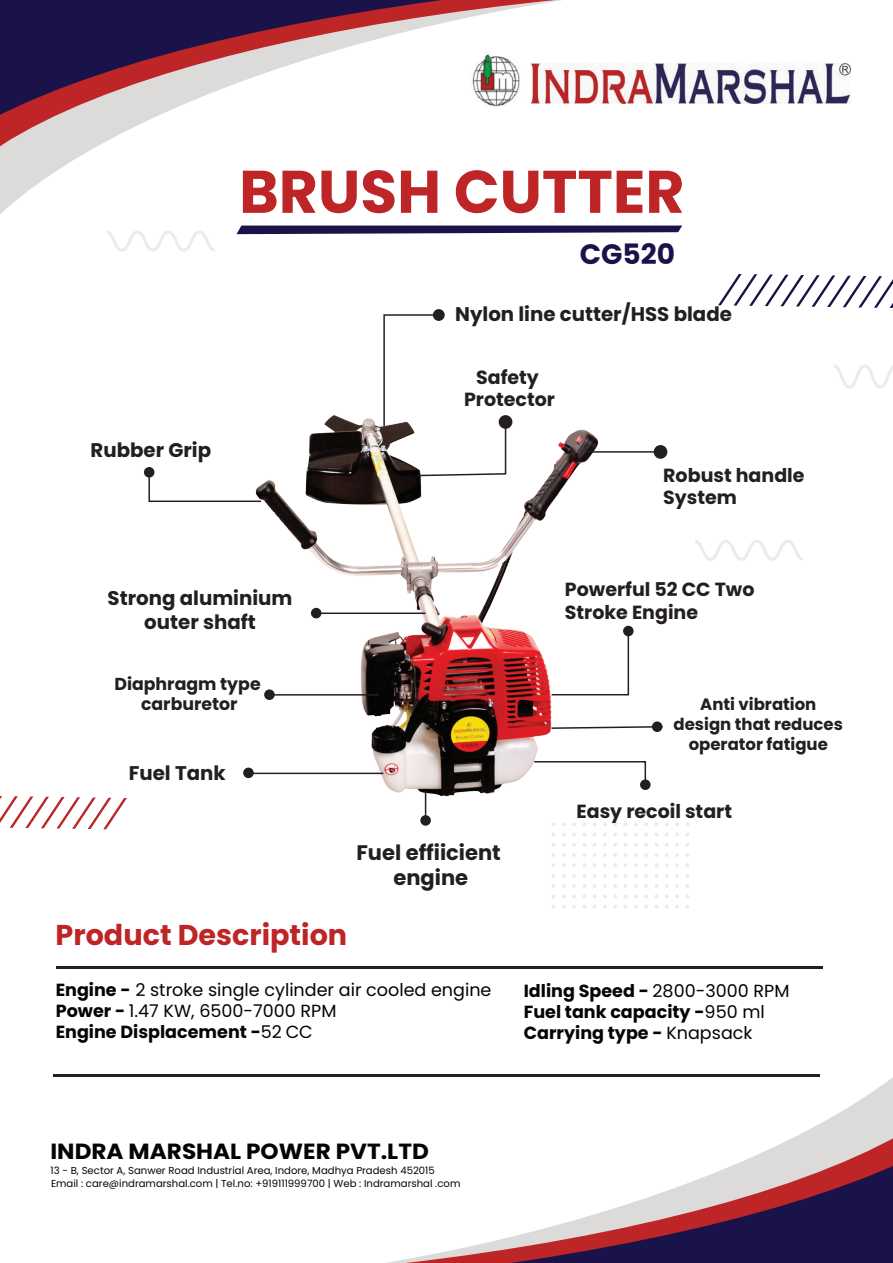
<style>
.page{position:relative;width:893px;height:1263px;background:#fff}
.page>*{position:absolute;margin:0;border:0;box-sizing:border-box;transform-origin:0 0}
.t1{font:700 60px "Poppins";color:#bd2527}
.t2{font:700 28.65px "Poppins";color:#bd2527}
.t3{font:700 28.05px "Poppins";color:#1a134a}
.t4{font:700 21.9px "Poppins";color:#040503;scale:1.06 1}
.t5{font:700 21px/25.2px "Poppins";color:#231f20;text-align:center}
.t6{font:700 19.8px/23.7px "Poppins";color:#231f20;text-align:center}
.t7{font:700 19.05px/22.8px "Poppins";color:#231f20}
.t8{font:17.55px/21px "Poppins";color:#040503}
.t9{font:700 17.55px/21px "Poppins";color:#040503}
.t10{font:700 17.25px/20.9px "Poppins";color:#231f20;text-align:center}
.t11{font:700 16.5px/19.8px "Poppins";color:#231f20;text-align:center}
.t12{font:10.05px/13.5px "Poppins";color:#040503}
.s1{font-weight:700}
.s2{font-weight:400}
</style>
<div class="page">
<svg style="left:0;top:0;width:851px;height:234px"></svg>
<svg style="left:53px;top:1076px;width:840px;height:187px"></svg>
<svg style="left:106px;top:230px;width:109px;height:22px"></svg>
<svg style="left:834px;top:364px;width:59px;height:24px"></svg>
<svg style="left:695px;top:540px;width:108px;height:21px"></svg>
<svg style="left:613px;top:822px;width:4px;height:4px"></svg>
<svg style="left:634px;top:822px;width:4px;height:4px"></svg>
<svg style="left:644px;top:822px;width:4px;height:4px"></svg>
<svg style="left:665px;top:822px;width:4px;height:4px"></svg>
<svg style="left:675px;top:822px;width:4px;height:4px"></svg>
<svg style="left:613px;top:843px;width:4px;height:4px"></svg>
<svg style="left:634px;top:843px;width:4px;height:4px"></svg>
<svg style="left:644px;top:843px;width:4px;height:4px"></svg>
<svg style="left:665px;top:843px;width:4px;height:4px"></svg>
<svg style="left:675px;top:843px;width:4px;height:4px"></svg>
<svg style="left:613px;top:853px;width:4px;height:4px"></svg>
<svg style="left:634px;top:853px;width:4px;height:4px"></svg>
<svg style="left:644px;top:853px;width:4px;height:4px"></svg>
<svg style="left:665px;top:853px;width:4px;height:4px"></svg>
<svg style="left:675px;top:853px;width:4px;height:4px"></svg>
<svg style="left:613px;top:874px;width:4px;height:4px"></svg>
<svg style="left:634px;top:874px;width:4px;height:4px"></svg>
<svg style="left:644px;top:874px;width:4px;height:4px"></svg>
<svg style="left:665px;top:874px;width:4px;height:4px"></svg>
<svg style="left:675px;top:874px;width:4px;height:4px"></svg>
<svg style="left:562px;top:884px;width:4px;height:4px"></svg>
<svg style="left:572px;top:884px;width:4px;height:4px"></svg>
<svg style="left:582px;top:884px;width:4px;height:4px"></svg>
<svg style="left:593px;top:884px;width:4px;height:4px"></svg>
<svg style="left:603px;top:884px;width:4px;height:4px"></svg>
<svg style="left:613px;top:884px;width:4px;height:4px"></svg>
<svg style="left:634px;top:884px;width:4px;height:4px"></svg>
<svg style="left:644px;top:884px;width:4px;height:4px"></svg>
<svg style="left:665px;top:884px;width:4px;height:4px"></svg>
<svg style="left:675px;top:884px;width:4px;height:4px"></svg>
<svg style="left:634px;top:894px;width:4px;height:4px"></svg>
<svg style="left:644px;top:894px;width:4px;height:4px"></svg>
<svg style="left:572px;top:905px;width:4px;height:4px"></svg>
<svg style="left:603px;top:905px;width:4px;height:4px"></svg>
<svg style="left:634px;top:905px;width:4px;height:4px"></svg>
<svg style="left:644px;top:905px;width:4px;height:4px"></svg>
<svg style="left:675px;top:905px;width:4px;height:4px"></svg>
<svg style="left:0;top:796px;width:127px;height:33px"></svg>
<img style="left:462px;top:43px;width:70px;height:71px">
<img style="left:532px;top:63px;width:318px;height:41px">
<hr style="left:56px;top:967px;width:767px;height:2px;background:#231f20">
<hr style="left:53px;top:1074px;width:767px;height:2px;background:#231f20">
<svg style="left:237px;top:226px;width:445px;height:8px;background:#332d5e"></svg>
<svg style="left:718px;top:274px;width:175px;height:34px"></svg>
<img style="left:245px;top:415px;width:362px;height:462px">
<svg style="left:148px;top:467px;width:115px;height:36px"></svg>
<hr style="left:316px;top:612px;width:110px;height:2px;background:#231f20">
<svg style="left:550px;top:629px;width:80px;height:67px"></svg>
<div style="left:311px;top:608px;width:10px;height:10px;background:#231f20;border-radius:50%"></div>
<hr style="left:269px;top:694px;width:110px;height:2px;background:#231f20">
<div style="left:264px;top:689px;width:11px;height:11px;background:#231f20;border-radius:50%"></div>
<div style="left:243px;top:768px;width:11px;height:10px;background:#231f20;border-radius:50%"></div>
<div style="left:144px;top:467px;width:10px;height:10px;background:#231f20;border-radius:50%"></div>
<div style="left:623px;top:626px;width:11px;height:10px;background:#231f20;border-radius:50%"></div>
<div style="left:420px;top:815px;width:11px;height:11px;background:#231f20;border-radius:50%"></div>
<div style="left:652px;top:721px;width:10px;height:11px;background:#231f20;border-radius:50%"></div>
<svg style="left:640px;top:779px;width:11px;height:11px"></svg>
<div style="left:433px;top:309px;width:12px;height:12px;background:#231f20;border-radius:50%"></div>
<svg style="left:533px;top:760px;width:114px;height:29px"></svg>
<svg style="left:550px;top:725px;width:113px;height:5px"></svg>
<hr style="left:425px;top:791px;width:1px;height:30px;background:#231f20">
<hr style="left:248px;top:773px;width:135px;height:1px;background:#231f20">
<div style="left:499px;top:415px;width:13px;height:14px;background:#231f20;border-radius:50%"></div>
<svg style="left:383px;top:313px;width:124px;height:164px"></svg>
<hr style="left:587px;top:451px;width:74px;height:2px;background:#231f20">
<div style="left:654px;top:445px;width:13px;height:14px;background:#231f20;border-radius:50%"></div>
<h1 class="t1" style="left:239px;top:157px;width:447px">BRUSH CUTTER</h1>
<h3 class="t3" style="left:580px;top:238px;width:97px">CG520</h3>
<h3 class="t6" style="left:455px;top:302px;width:278px">Nylon line cutter/HSS blade</h3>
<h3 class="t6" style="left:90px;top:438px;width:122px">Rubber Grip</h3>
<h3 class="t7" style="left:464px;top:366px;width:92px;text-align:center">Safety<br>Protector</h3>
<h3 class="t7" style="left:663px;top:464px;width:143px">Robust handle<br>System</h3>
<h3 class="t6" style="left:108px;top:587px;width:186px">Strong aluminium outer shaft</h3>
<h3 class="t10" style="left:114px;top:673px;width:148px">Diaphragm type carburetor</h3>
<h3 class="t6" style="left:129px;top:761px;width:98px">Fuel Tank</h3>
<h3 class="t5" style="left:356px;top:840px;width:146px">Fuel effiicient engine</h3>
<h2 class="t2" style="left:56px;top:918px;width:293px">Product Description</h2>
<h3 class="t7" style="left:565px;top:578px;width:191px">Powerful 52 CC Two<br>Stroke Engine</h3>
<h3 class="t11" style="left:674px;top:694px;width:171px">Anti vibration design that reduces operator fatigue</h3>
<h3 class="t7" style="left:576px;top:799px;width:157px">Easy recoil start</h3>
<h3 class="t8" style="left:56px;top:979px;width:437px"><span class="s1">Engine -</span> 2 stroke single cylinder air cooled engine<br><span class="s1">Power -</span> 1.47 KW, 6500-7000 RPM<br><span class="s1">Engine Displacement -</span>52 CC</h3>
<h3 class="t9" style="left:524px;top:980px;width:267px">Idling Speed - <span class="s2">2800-3000 RPM<br></span>Fuel tank capacity -<span class="s2">950 ml<br></span>Carrying type - <span class="s2">Knapsack</span></h3>
<h3 class="t4" style="left:50px;top:1138px;width:358px">INDRA MARSHAL POWER PVT.LTD</h3>
<p class="t12" style="left:51px;top:1163px;width:411px">13 - B, Sector A, Sanwer Road Industrial Area, Indore, Madhya Pradesh 452015<br>Email : care@indramarshal.com | Tel.no: +919111999700 | Web : Indramarshal .com</p>
</div>
